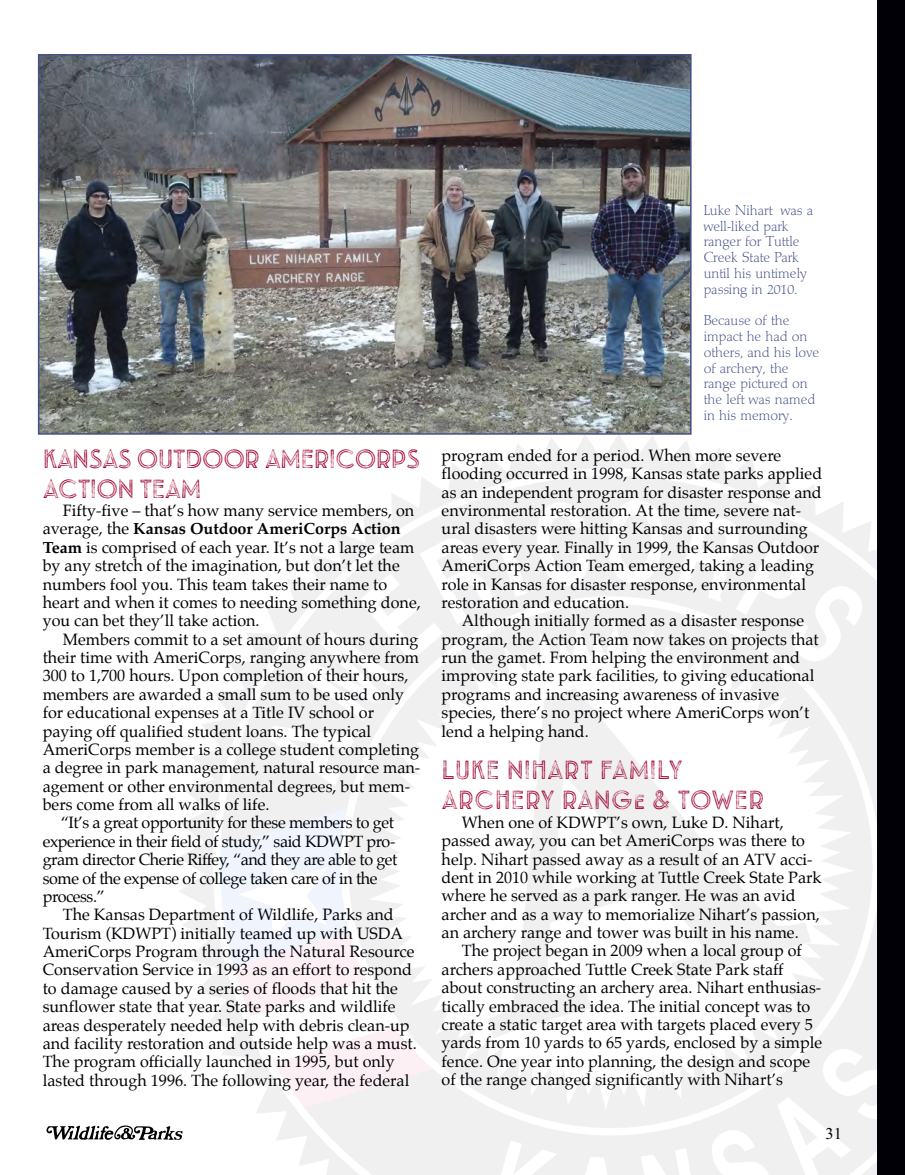
<style>
.page{position:relative;width:905px;height:1175px;background:#fff}
.page>*{position:absolute;margin:0;border:0;box-sizing:border-box;transform-origin:0 0}
.t1{font:27px/30px "Emblema Inline 3 Basic";color:#9e002e}
.t2{font:27px/30px "Emblema Inline 3 Basic";letter-spacing:-.04em;color:#9e002e}
.t3{font:16.5px "Times New Roman";color:#000006}
.t4{font:16.2px "Palatino";color:#000006}
.t5{font:16.2px "Palatino";letter-spacing:-.025em;color:#000006}
.t6{font:700 16.2px "Palatino";color:#000006}
.t7{font:15px/15.8px "Palton Light DTC";color:#465187}
.s1{font-weight:400}
.s2{font-weight:700}
</style>
<div class="page">
<img style="left:178px;top:432px;width:700px;height:742px">
<img style="left:41px;top:57px;width:647px;height:375px">
<div style="left:38px;top:54px;width:653px;height:381px;border:2px solid #465187"></div>
<div style="left:702px;top:203px;width:122px;height:232px;background:#fff"></div>
<div style="left:878px;top:0;width:26px;height:1174px;background:#000006"></div>
<svg style="left:46px;top:1125px;width:136px;height:15px"></svg>
<p class="t2" style="left:43px;top:443px;width:379px">KANSAS OUTDOOR AMERICORPS<br>ACTION TEAM</p>
<p class="t4" style="left:63px;top:503px;width:353px">Fifty-five – that’s how many service members, on</p>
<p class="t6" style="left:43px;top:522px;width:359px"><span class="s1">average, the</span> Kansas Outdoor AmeriCorps Action</p>
<p class="t4" style="left:43px;top:539px;width:373px"><span class="s2">Team</span> is comprised of each year. It’s not a large team</p>
<p class="t4" style="left:43px;top:558px;width:358px">by any stretch of the imagination, but don’t let the</p>
<p class="t4" style="left:43px;top:576px;width:346px">numbers fool you. This team takes their name to</p>
<p class="t4" style="left:43px;top:594px;width:379px">heart and when it comes to needing something done,</p>
<p class="t4" style="left:43px;top:613px;width:218px">you can bet they’ll take action.</p>
<p class="t4" style="left:63px;top:631px;width:357px">Members commit to a set amount of hours during</p>
<p class="t4" style="left:43px;top:649px;width:378px">their time with AmeriCorps, ranging anywhere from</p>
<p class="t4" style="left:43px;top:668px;width:367px">300 to 1,700 hours. Upon completion of their hours,</p>
<p class="t4" style="left:43px;top:686px;width:363px">members are awarded a small sum to be used only</p>
<p class="t4" style="left:43px;top:705px;width:333px">for educational expenses at a Title IV school or</p>
<p class="t4" style="left:43px;top:723px;width:330px">paying off qualified student loans. The typical</p>
<p class="t4" style="left:43px;top:741px;width:378px">AmeriCorps member is a college student completing</p>
<p class="t4" style="left:43px;top:760px;width:379px">a degree in park management, natural resource man-</p>
<p class="t4" style="left:43px;top:778px;width:369px">agement or other environmental degrees, but mem-</p>
<p class="t4" style="left:43px;top:796px;width:228px">bers come from all walks of life.</p>
<p class="t5" style="left:61px;top:815px;width:334px">“It’s a great opportunity for these members to get</p>
<p class="t5" style="left:43px;top:833px;width:354px">experience in their field of study,” said KDWPT pro-</p>
<p class="t5" style="left:43px;top:852px;width:356px">gram director Cherie Riffey, “and they are able to get</p>
<p class="t5" style="left:43px;top:870px;width:336px">some of the expense of college taken care of in the</p>
<p class="t5" style="left:43px;top:888px;width:64px">process.”</p>
<p class="t4" style="left:63px;top:907px;width:332px">The Kansas Department of Wildlife, Parks and</p>
<p class="t4" style="left:43px;top:925px;width:362px">Tourism (KDWPT) initially teamed up with USDA</p>
<p class="t4" style="left:43px;top:943px;width:373px">AmeriCorps Program through the Natural Resource</p>
<p class="t4" style="left:43px;top:962px;width:371px">Conservation Service in 1993 as an effort to respond</p>
<p class="t4" style="left:43px;top:980px;width:356px">to damage caused by a series of floods that hit the</p>
<p class="t4" style="left:43px;top:998px;width:354px">sunflower state that year. State parks and wildlife</p>
<p class="t4" style="left:43px;top:1017px;width:368px">areas desperately needed help with debris clean-up</p>
<p class="t4" style="left:43px;top:1035px;width:375px">and facility restoration and outside help was a must.</p>
<p class="t4" style="left:43px;top:1054px;width:353px">The program officially launched in 1995, but only</p>
<p class="t4" style="left:43px;top:1072px;width:368px">lasted through 1996. The following year, the federal</p>
<p class="t7" style="left:703px;top:204px;width:111px">Luke Nihart was a well-liked park ranger for Tuttle<br>Creek State Park until his untimely passing in 2010.</p>
<p class="t7" style="left:703px;top:314px;width:117px">Because of the impact he had on others, and his love of archery, the range pictured on the left was named in his memory.</p>
<p class="t4" style="left:441px;top:447px;width:341px">program ended for a period. When more severe</p>
<p class="t4" style="left:441px;top:466px;width:382px">flooding occurred in 1998, Kansas state parks applied</p>
<p class="t4" style="left:441px;top:484px;width:382px">as an independent program for disaster response and</p>
<p class="t4" style="left:441px;top:503px;width:361px">environmental restoration. At the time, severe nat-</p>
<p class="t4" style="left:441px;top:521px;width:368px">ural disasters were hitting Kansas and surrounding</p>
<p class="t4" style="left:441px;top:539px;width:379px">areas every year. Finally in 1999, the Kansas Outdoor</p>
<p class="t4" style="left:441px;top:558px;width:374px">AmeriCorps Action Team emerged, taking a leading</p>
<p class="t4" style="left:441px;top:576px;width:366px">role in Kansas for disaster response, environmental</p>
<p class="t4" style="left:441px;top:594px;width:189px">restoration and education.</p>
<p class="t4" style="left:462px;top:613px;width:344px">Although initially formed as a disaster response</p>
<p class="t4" style="left:441px;top:631px;width:379px">program, the Action Team now takes on projects that</p>
<p class="t4" style="left:441px;top:650px;width:360px">run the gamet. From helping the environment and</p>
<p class="t4" style="left:441px;top:668px;width:374px">improving state park facilities, to giving educational</p>
<p class="t4" style="left:441px;top:686px;width:339px">programs and increasing awareness of invasive</p>
<p class="t4" style="left:441px;top:705px;width:369px">species, there’s no project where AmeriCorps won’t</p>
<p class="t4" style="left:441px;top:723px;width:149px">lend a helping hand.</p>
<p class="t1" style="left:441px;top:755px;width:324px">LUKE NIHART FAMILY<br>ARCHERY RANGe &amp; TOWER</p>
<p class="t4" style="left:462px;top:814px;width:323px">When one of KDWPT’s own, Luke D. Nihart,</p>
<p class="t4" style="left:441px;top:832px;width:365px">passed away, you can bet AmeriCorps was there to</p>
<p class="t4" style="left:441px;top:851px;width:372px">help. Nihart passed away as a result of an ATV acci-</p>
<p class="t4" style="left:441px;top:869px;width:381px">dent in 2010 while working at Tuttle Creek State Park</p>
<p class="t4" style="left:441px;top:888px;width:355px">where he served as a park ranger. He was an avid</p>
<p class="t4" style="left:441px;top:906px;width:379px">archer and as a way to memorialize Nihart’s passion,</p>
<p class="t4" style="left:441px;top:924px;width:358px">an archery range and tower was built in his name.</p>
<p class="t4" style="left:462px;top:943px;width:341px">The project began in 2009 when a local group of</p>
<p class="t4" style="left:441px;top:961px;width:343px">archers approached Tuttle Creek State Park staff</p>
<p class="t4" style="left:441px;top:979px;width:381px">about constructing an archery area. Nihart enthusias-</p>
<p class="t4" style="left:441px;top:998px;width:370px">tically embraced the idea. The initial concept was to</p>
<p class="t4" style="left:441px;top:1016px;width:372px">create a static target area with targets placed every 5</p>
<p class="t4" style="left:441px;top:1035px;width:382px">yards from 10 yards to 65 yards, enclosed by a simple</p>
<p class="t4" style="left:441px;top:1053px;width:370px">fence. One year into planning, the design and scope</p>
<p class="t4" style="left:441px;top:1071px;width:343px">of the range changed significantly with Nihart’s</p>
<p class="t3" style="left:825px;top:1123px;width:18px">31</p>
</div>
